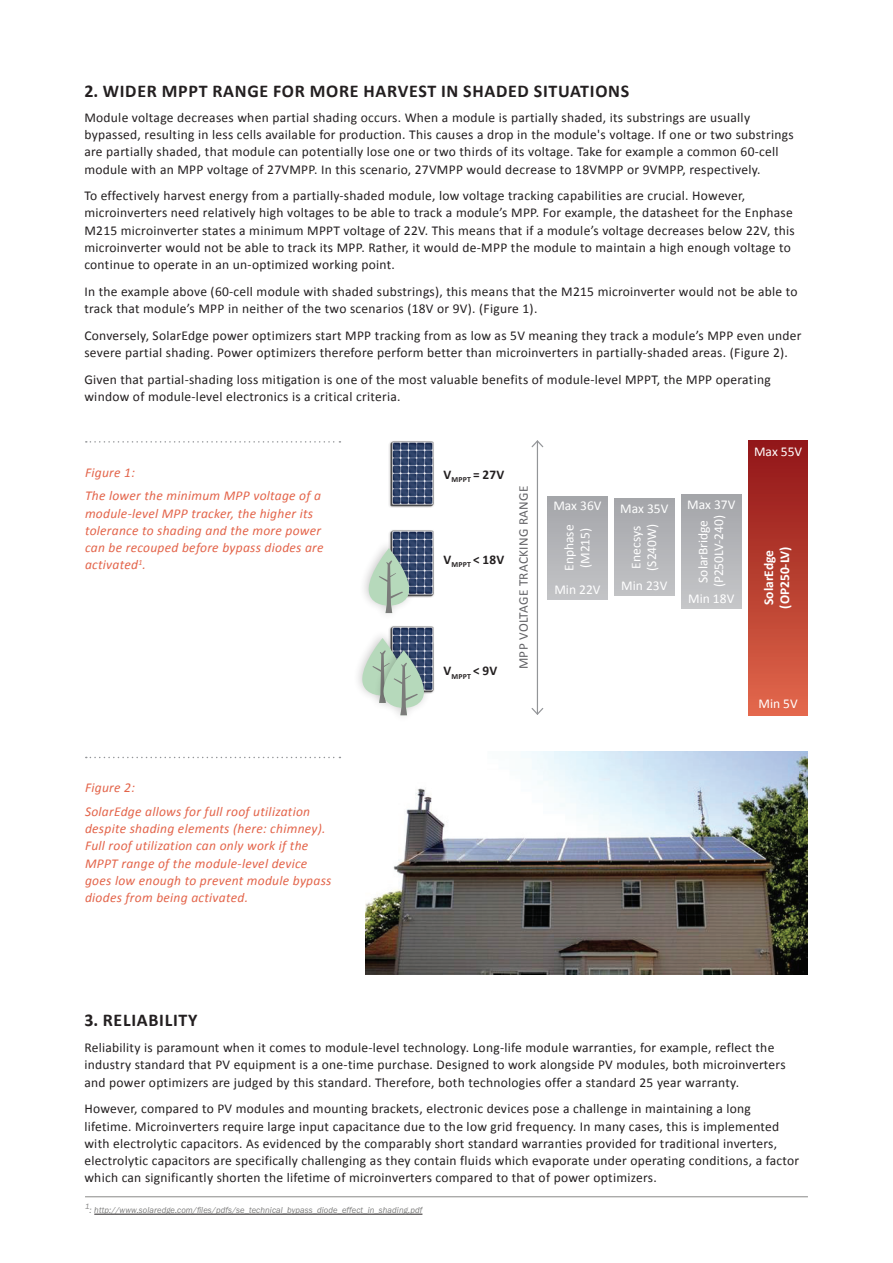
<style>
.page{position:relative;width:893px;height:1263px;background:#fff}
.page>*{position:absolute;margin:0;border:0;box-sizing:border-box;transform-origin:0 0}
.t1{font:700 18px "Calibri";letter-spacing:.04em;color:#231f20}
.t2{font:13.5px/17.2px "Calibri";letter-spacing:.02em;color:#231f20}
.t3{font:italic 13.5px/17.2px "Calibri";letter-spacing:.02em;color:#e3644a}
.t4{font:13.5px "Calibri";color:#fff}
.t5{font:700 13.5px/15.9px "Calibri";color:#fff}
.t6{font:13.35px "Calibri";letter-spacing:.02em;color:#636366}
.t7{font:700 13.35px "Calibri";letter-spacing:.02em;color:#231f20}
.t8{font:italic 9px "ITC Franklin Gothic Std";letter-spacing:.01em;color:#7b7b7a;scale:.95 1}
.t9{font:700 7.8px "Calibri";color:#231f20}
.t10{font:italic 7.8px "Calibri";color:#e3644a}
.t11{font:italic 7.8px "ITC Franklin Gothic Std";color:#7b7b7a;scale:.95 1}
</style>
<div class="page">
<svg style="left:86px;top:441px;width:254px;height:2px"></svg>
<img style="left:389px;top:441px;width:45px;height:67px">
<img style="left:389px;top:530px;width:45px;height:68px">
<div style="left:359px;top:539px;width:58px;height:82px;background:#231f20;opacity:.25"></div>
<svg style="left:368px;top:548px;width:42px;height:65px"></svg>
<img style="left:389px;top:626px;width:45px;height:67px">
<div style="left:352px;top:629px;width:59px;height:82px;background:#231f20;opacity:.25"></div>
<div style="left:374px;top:641px;width:58px;height:82px;background:#231f20;opacity:.25"></div>
<svg style="left:361px;top:638px;width:64px;height:77px"></svg>
<hr style="left:537px;top:441px;width:1px;height:273px;background:#939598">
<svg style="left:531px;top:440px;width:13px;height:8px"></svg>
<svg style="left:531px;top:707px;width:13px;height:8px"></svg>
<div style="left:748px;top:440px;width:60px;height:275px;background:linear-gradient(to bottom,#901517,#e1674a)"></div>
<div style="left:681px;top:494px;width:60px;height:114px;background:linear-gradient(to bottom,#a3a5a9,#c5c6c8)"></div>
<div style="left:615px;top:499px;width:59px;height:97px;background:linear-gradient(to right,#b3b4b8,#b3b4b8)"></div>
<div style="left:548px;top:496px;width:59px;height:104px;background:linear-gradient(to bottom,#a4a5a9,#c3c4c6)"></div>
<svg style="left:86px;top:757px;width:254px;height:1px"></svg>
<img style="left:365px;top:751px;width:443px;height:223px">
<hr style="left:85px;top:1196px;width:723px;height:1px;background:#969695">
<hr style="left:94px;top:1214px;width:328px;height:1px;background:#231f20">
<h1 class="t1" style="left:84px;top:80px;width:90px">2. WIDER MPPT</h1>
<p class="t2" style="left:84px;top:109px;width:711px">Module voltage decreases when partial shading occurs. When a module is partially shaded, its substrings are usually bypassed, resulting in less cells available for production. This causes a drop in the module s' voltage If. one or two substrings are partially shaded, that module can potentially lose one or two thirds of its voltage. Take for example a common 60-cell module with an MPP voltage of 27VMPP In. this scenario, 27VMPP would decrease to 18VMPP or 9VMPP, respectively.</p>
<p class="t2" style="left:84px;top:187px;width:712px">To effectively harvest energy from a partially-shaded module, low voltage tracking capabilities are crucial. However, microinverters need relatively high voltages to be able to track a module s’ MPP. For example, the datasheet for the Enphase M215 microinverter states a minimum MPPT voltage of 22 .V This means that aif module s’ voltage decreases below 22 ,V this microinverter would not be able to track its MPP. Rather it, would de-MPP the module to maintain a high enough voltage to continue to operate in an un-optimized working point.</p>
<p class="t2" style="left:84px;top:283px;width:715px">In the example above (60-cell module with shaded substrings ,) this means that the M215 microinverter would not be able to track that module s’ MPP in neither of the two scenarios (18V or (. )V9 Figure .(1</p>
<p class="t2" style="left:84px;top:327px;width:719px">Conversely, SolarEdge power optimizers start MPP tracking from as low as V5 meaning they track a module s’ MPP even under severe partial shading. Power optimizers therefore perform better than microinverters in partially-shaded areas (. Figure .(2</p>
<p class="t2" style="left:84px;top:370px;width:688px">Given that partial-shading loss mitigation is one of the most valuable benefits of module-level MPPT, the MPP operating window of module-level electronics is a critical criteria.</p>
<h1 class="t1" style="left:212px;top:80px;width:418px">RANG E FOR MORE HARVEST IN SHADED SITUATIONS</h1>
<p class="t3" style="left:85px;top:460px;width:238px;line-height:23.7px">Figure 1:<br>The lower the minimum MPP voltage of a</p>
<p class="t3" style="left:85px;top:504px;width:240px">module-level MPP tracker, the higher its tolerance to shading and the more power can be recouped before bypass diodes are</p>
<p class="t10" style="left:138px;top:557px;width:5px">1</p>
<p class="t3" style="left:85px;top:556px;width:62px">activated .</p>
<p class="t3" style="left:85px;top:775px;width:227px;line-height:23.7px">Figure 2:<br>SolarEdge allows for full roof utilization</p>
<p class="t3" style="left:85px;top:819px;width:248px">despite shading elements (here: chimney .( Full roof utilization can only work if the MPPT range of the module-level device goes low enough to prevent module bypass diodes from being activated.</p>
<p class="t7" style="left:473px;top:465px;width:32px">= 27V</p>
<p class="t9" style="left:443px;top:474px;width:14px"><sup>V</sup>MPPT</p>
<p class="t7" style="left:473px;top:551px;width:32px">&lt; 18V</p>
<p class="t9" style="left:443px;top:559px;width:14px"><sup>V</sup>MPPT</p>
<p class="t7" style="left:473px;top:662px;width:25px">&lt; V9</p>
<p class="t9" style="left:443px;top:671px;width:14px"><sup>V</sup>MPPT</p>
<p class="t6" style="left:515px;top:669px;width:185px;rotate:-90deg">MPP VOLTAGE TRACKING RANGE</p>
<p class="t4" style="left:754px;top:443px;width:50px">Max 55V</p>
<p class="t4" style="left:553px;top:497px;width:50px">Max 36V</p>
<p class="t4" style="left:620px;top:500px;width:50px">Max 35V</p>
<p class="t4" style="left:687px;top:496px;width:50px">Max 37V</p>
<p class="t4" style="left:560px;top:571px;width:48px;rotate:-90deg">Enphase</p>
<p class="t4" style="left:576px;top:568px;width:42px;rotate:-90deg">(M215(</p>
<p class="t4" style="left:554px;top:581px;width:48px">Min 22V</p>
<p class="t4" style="left:643px;top:571px;width:48px;rotate:-90deg">(S240W(</p>
<p class="t4" style="left:627px;top:568px;width:44px;rotate:-90deg">Enecsys</p>
<p class="t4" style="left:621px;top:577px;width:48px">Min 23V</p>
<p class="t4" style="left:710px;top:587px;width:74px;rotate:-90deg">(P250LV-240(</p>
<p class="t4" style="left:694px;top:583px;width:64px;rotate:-90deg">SolarBridge</p>
<p class="t4" style="left:688px;top:590px;width:48px">Min 18V</p>
<p class="t5" style="left:761px;top:609px;width:64px;rotate:-90deg">SOLAREDGE<br>O P( 250-LV(</p>
<p class="t4" style="left:758px;top:695px;width:41px">Min V5</p>
<h1 class="t1" style="left:84px;top:1008px;width:115px">3. RELIABILITY</h1>
<p class="t2" style="left:84px;top:1039px;width:703px">Reliability is paramount when it comes to module-level technology. Long-life module warranties, for example, reflect the industry standard that PV equipment is a one-time purchase. Designed to work alongside PV modules, both microinverters and power optimizers are judged by this standard. Therefore, both technologies offer a standard 25 year warranty.</p>
<p class="t2" style="left:84px;top:1100px;width:716px">However, compared to PV modules and mounting brackets, electronic devices pose a challenge in maintaining a long lifetime. Microinverters require large input capacitance due to the low grid frequency In. many cases, this is implemented with electrolytic capacitors. As evidenced by the comparably short standard warranties provided for traditional inverters, electrolytic capacitors are specifically challenging as they contain fluids which evaporate under operating conditions a, factor which can significantly shorten the lifetime of microinverters compared to that of power optimizers.</p>
<p class="t11" style="left:85px;top:1202px;width:6px">1</p>
<p class="t8" style="left:89px;top:1205px;width:352px">: http://www.solaredge.com/files/pdfs/se_technical_bypass_diode_effect_in_shading.pdf</p>
</div>
